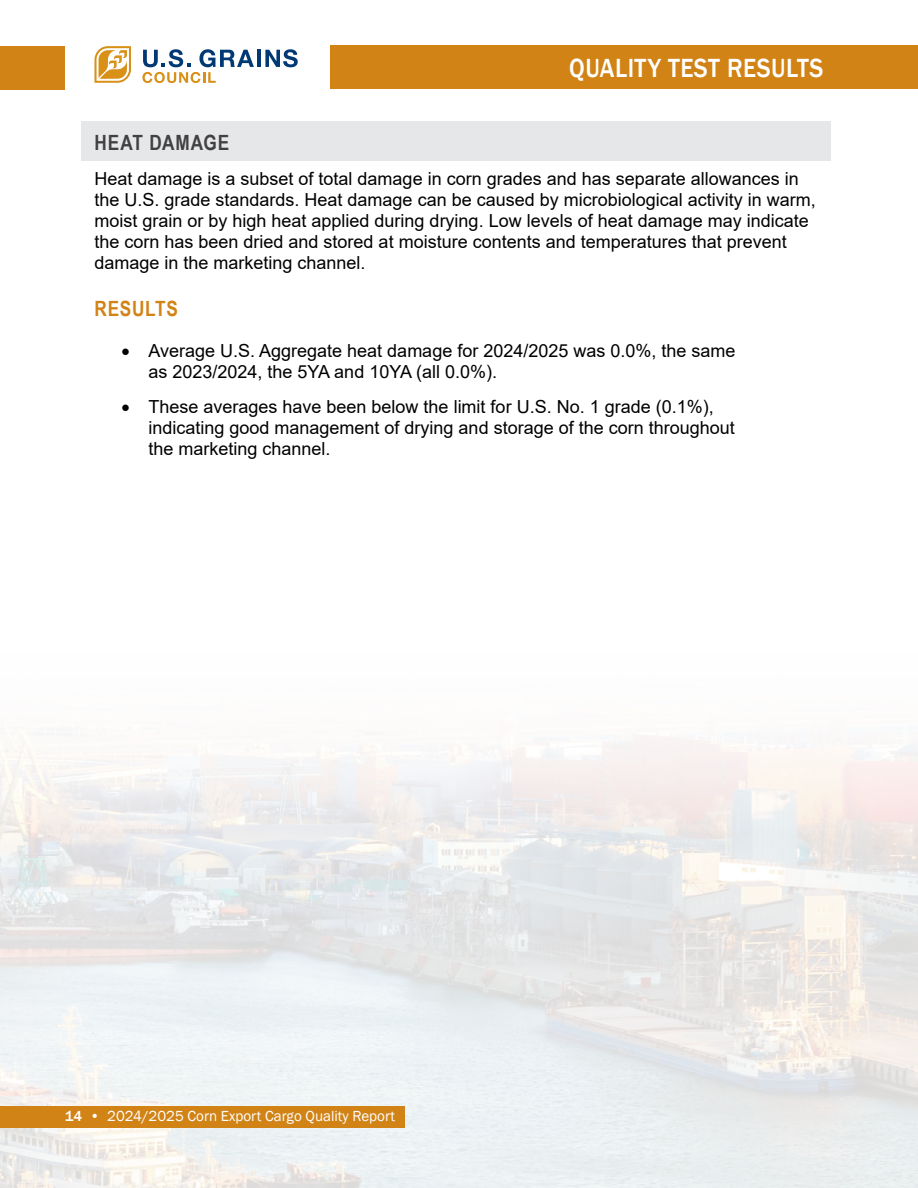
<style>
.page{position:relative;width:918px;height:1188px;background:#fff}
.page>*{position:absolute;margin:0;border:0;box-sizing:border-box;transform-origin:0 0}
.t1{font:500 27px "Franklin Gothic";letter-spacing:.02em;color:#fff;scale:.9 1}
.t2{font:700 21px "Arial Narrow";letter-spacing:.04em;color:#414042}
.t3{font:700 21px "Arial Narrow";letter-spacing:.035em;color:#d18316}
.t4{font:18px/21px "Arial";color:#000}
.t5{font:15px "Franklin Gothic";color:#fff}
.s1{font-weight:500}
</style>
<div class="page">
<img style="left:0;top:737px;width:918px;height:451px">
<div style="left:0;top:1106px;width:405px;height:22px;background:#d18316"></div>
<div style="left:331px;top:46px;width:587px;height:43px;background:#d18316"></div>
<svg style="left:94px;top:46px;width:37px;height:37px"></svg>
<hr style="left:257px;top:50px;width:4px;height:17px;background:#003974">
<svg style="left:265px;top:49px;width:33px;height:18px"></svg>
<svg style="left:142px;top:49px;width:112px;height:34px"></svg>
<div style="left:0;top:46px;width:65px;height:43px;background:#d18316"></div>
<div style="left:81px;top:122px;width:749px;height:39px;background:#e6e7e8"></div>
<h1 class="t1" style="left:569px;top:51px;width:284px">QUALITY TEST RESULTS</h1>
<p class="t2" style="left:94px;top:127px;width:136px">HEAT DAMAGE</p>
<p class="t4" style="left:94px;top:168px;width:723px">Heat damage is a subset of total damage in corn grades and has separate allowances in the U.S. grade standards. Heat damage can be caused by microbiological activity in warm, moist grain or by high heat applied during drying. Low levels of heat damage may indicate the corn has been dried and stored at moisture contents and temperatures that prevent damage in the marketing channel.</p>
<p class="t3" style="left:94px;top:292px;width:85px">RESULTS</p>
<p class="t4" style="left:148px;top:340px;width:589px;text-indent:-27px">• Average U.S. Aggregate heat damage for 2024/2025 was 0.0%, the same as 2023/2024, the 5YA and 10YA (all 0.0%).</p>
<p class="t4" style="left:148px;top:396px;width:588px;text-indent:-27px">• These averages have been below the limit for U.S. No. 1 grade (0.1%), indicating good management of drying and storage of the corn throughout the marketing channel.</p>
<p class="t5" style="left:65px;top:1107px;width:332px"><span class="s1">14</span> • 2024/2025 Corn Export Cargo Quality Report</p>
</div>
